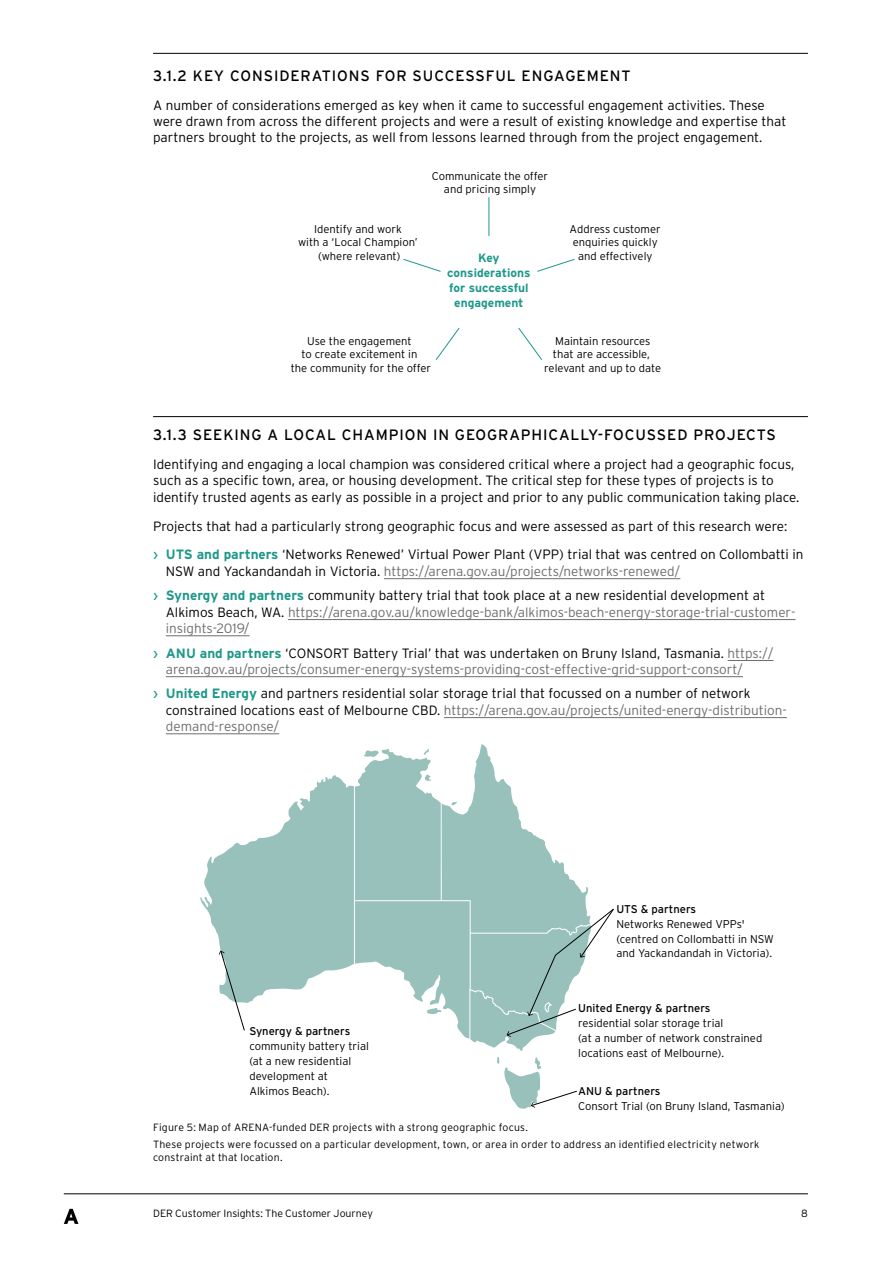
<style>
.page{position:relative;width:893px;height:1263px;background:#fff}
.page>*{position:absolute;margin:0;border:0;box-sizing:border-box;transform-origin:0 0}
.t1{font:15px "Interstate";letter-spacing:.06em;color:#000}
.t2{font:300 13.5px/16.2px "Interstate";color:#000}
.t3{font:300 13.5px/16.2px "Interstate";color:#6d6e71}
.t4{font:700 12px/15px "Interstate";color:#1e988a;text-align:center}
.t5{font:300 11.25px/13.5px "Interstate";color:#000;text-align:center}
.t6{font:11.25px "Interstate";color:#000}
.t7{font:300 10.5px/16.8px "Interstate";letter-spacing:.015em;color:#000}
.s1{font-weight:400;color:#1e988a}
.s2{font-weight:700;color:#1e988a}
.s3{color:#6d6e71}
.s4{color:#000}
</style>
<div class="page">
<hr style="left:64px;top:1193px;width:744px;height:1px;background:#000">
<svg style="left:64px;top:1209px;width:14px;height:15px"></svg>
<hr style="left:153px;top:53px;width:655px;height:1px;background:#000">
<svg style="left:200px;top:744px;width:414px;height:365px"></svg>
<hr style="left:153px;top:416px;width:655px;height:1px;background:#000">
<hr style="left:384px;top:578px;width:296px;height:1px;background:#6d6e71">
<hr style="left:288px;top:619px;width:507px;height:1px;background:#6d6e71">
<hr style="left:166px;top:635px;width:84px;height:1px;background:#6d6e71">
<hr style="left:728px;top:660px;width:45px;height:1px;background:#6d6e71">
<hr style="left:166px;top:676px;width:577px;height:1px;background:#6d6e71">
<hr style="left:444px;top:717px;width:343px;height:1px;background:#6d6e71">
<hr style="left:166px;top:733px;width:113px;height:1px;background:#6d6e71">
<hr style="left:488px;top:197px;width:1px;height:90px;background:#1e988a">
<svg style="left:403px;top:258px;width:172px;height:102px"></svg>
<div style="left:438px;top:236px;width:102px;height:102px;background:#fff;border-radius:50%"></div>
<p class="t1" style="left:153px;top:67px;width:479px">3.1.2 KEY CONSIDERATIONS FOR SUCCESSFUL ENGAGEMENT</p>
<p class="t2" style="left:153px;top:97px;width:635px">A number of considerations emerged as key when it came to successful engagement activities. These were drawn from across the different projects and were a result of existing knowledge and expertise that partners brought to the projects, as well from lessons learned through from the project engagement.</p>
<p class="t5" style="left:298px;top:222px;width:121px">Identify and work<br>with a ‘Local Champion’ (where relevant)</p>
<p class="t5" style="left:432px;top:169px;width:118px">Communicate the offer and pricing simply</p>
<p class="t4" style="left:447px;top:250px;width:85px">Key considerations for successful engagement</p>
<p class="t5" style="left:570px;top:222px;width:93px">Address customer enquiries quickly and effectively</p>
<p class="t5" style="left:291px;top:334px;width:142px">Use the engagement<br>to create excitement in<br>the community for the offer</p>
<p class="t5" style="left:544px;top:334px;width:118px">Maintain resources that are accessible, relevant and up to date</p>
<p class="t1" style="left:153px;top:426px;width:624px">3.1.3 SEEKING A LOCAL CHAMPION IN GEOGRAPHICALLY-FOCUSSED PROJECTS</p>
<p class="t2" style="left:153px;top:456px;width:648px">Identifying and engaging a local champion was considered critical where a project had a geographic focus, such as a specific town, area, or housing development. The critical step for these types of projects is to identify trusted agents as early as possible in a project and prior to any public communication taking place.</p>
<p class="t2" style="left:153px;top:511px;width:652px;line-height:29px">Projects that had a particularly strong geographic focus and were assessed as part of this research were:<br><span class="s1">›</span> <span class="s2">UTS and partners</span> ‘Networks Renewed’ Virtual Power Plant (VPP) trial that was centred on Collombatti in</p>
<p class="t2" style="left:153px;top:558px;width:613px;line-height:24.8px;text-indent:13px">NSW and Yackandandah in Victoria. <span class="s3">https://arena.gov.au/projects/networks-renewed/<br></span><span class="s1">›</span> <span class="s2">Synergy and partners</span> community battery trial that took place at a new residential development at</p>
<p class="t3" style="left:166px;top:604px;width:631px"><span class="s4">Alkimos Beach, WA.</span> https://arena.gov.au/knowledge-bank/alkimos-beach-energy-storage-trial-customer&shy;insights-2019/</p>
<p class="t3" style="left:166px;top:644px;width:609px;text-indent:-13px"><span class="s1">›</span> <span class="s2">ANU and partners</span> <span class="s4">‘CONSORT Battery Trial’ that was undertaken on Bruny Island, Tasmania.</span> https:// arena.gov.au/projects/consumer-energy-systems-providing-cost-effective-grid-support-consort/</p>
<p class="t2" style="left:166px;top:685px;width:622px;text-indent:-13px"><span class="s1">›</span> <span class="s2">United Energy</span> and partners residential solar storage trial that focussed on a number of network constrained locations east of Melbourne CBD. <span class="s3">https://arena.gov.au/projects/united-energy-distribution&shy;demand-response/</span></p>
<p class="t6" style="left:249px;top:1025px;width:102px">Synergy &amp; partners</p>
<p class="t5" style="left:249px;top:1038px;width:121px;line-height:15px;text-align:left">community battery trial (at a new residential development at<br>Alkimos Beach).</p>
<p class="t6" style="left:616px;top:902px;width:81px">UTS &amp; partners</p>
<p class="t5" style="left:616px;top:916px;width:159px;line-height:15px;text-align:left">Networks Renewed VPPs' (centred on Collombatti in NSW and Yackandandah in Victoria).</p>
<p class="t6" style="left:578px;top:1002px;width:134px">United Energy &amp; partners</p>
<p class="t5" style="left:578px;top:1016px;width:186px;line-height:15px;text-align:left">residential solar storage trial<br>(at a number of network constrained locations east of Melbourne).</p>
<p class="t6" style="left:578px;top:1085px;width:84px">ANU &amp; partners</p>
<p class="t5" style="left:578px;top:1099px;width:208px">Consort Trial (on Bruny Island, Tasmania)</p>
<p class="t7" style="left:153px;top:1119px;width:608px">Figure 5: Map of ARENA-funded DER projects with a strong geographic focus.<br>These projects were focussed on a particular development, town, or area in order to address an identified electricity network</p>
<p class="t7" style="left:153px;top:1148px;width:131px">constraint at that location.</p>
<p class="t7" style="left:153px;top:1205px;width:221px">DER Customer Insights: The Customer Journey</p>
<p class="t7" style="left:801px;top:1205px;width:8px">8</p>
</div>
